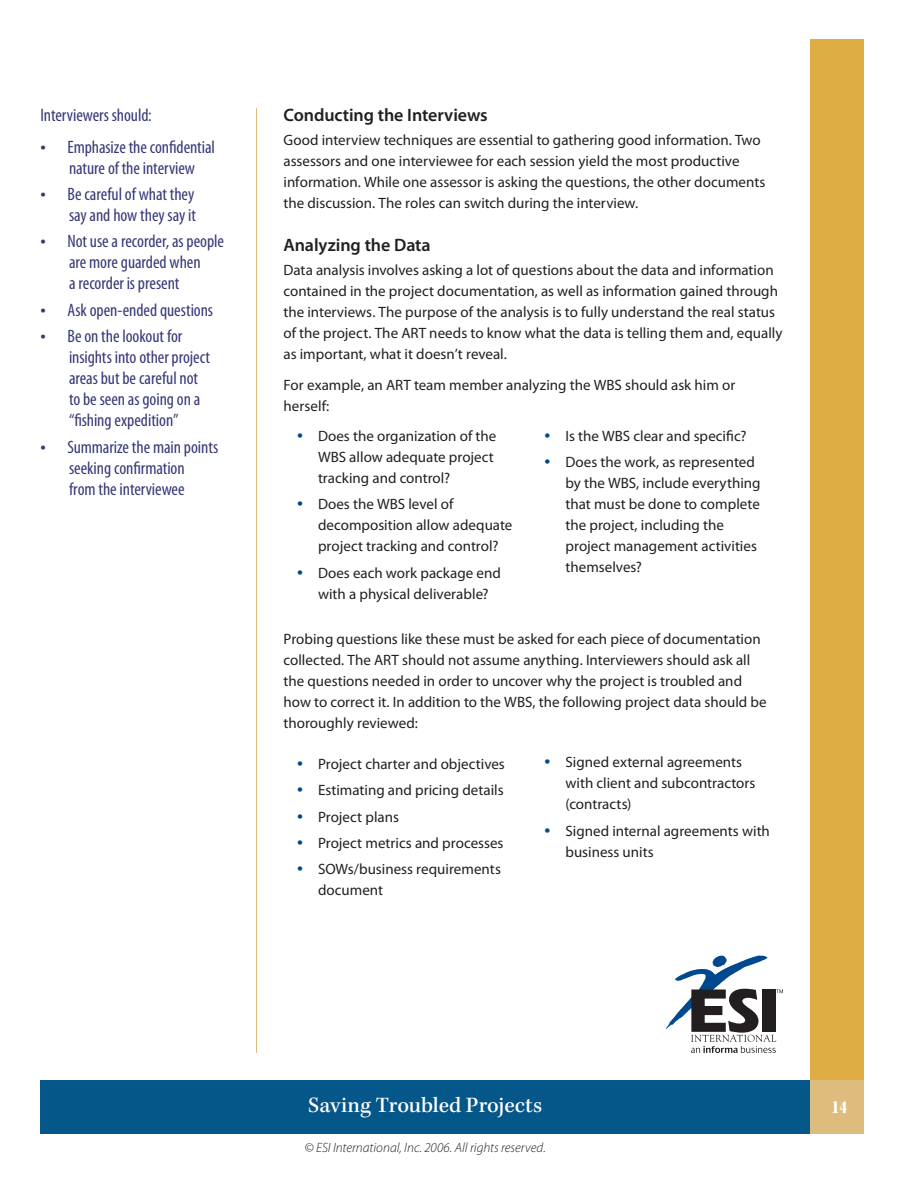
<style>
.page{position:relative;width:918px;height:1188px;background:#fff}
.page>*{position:absolute;margin:0;border:0;box-sizing:border-box;transform-origin:0 0}
.t1{font:500 22.5px "Kepler Std";letter-spacing:-.005em;color:#fff}
.t2{font:21px/26.4px "Myriad Pro";color:#01498e}
.t3{font:condensed 21px/26.4px "Myriad Pro";color:#373977}
.t4{font:900 18.9px "Kepler Std";color:#fff;scale:.79 1}
.t5{font:condensed 18px/21px "Myriad Pro";letter-spacing:-.005em;color:#373977}
.t6{font:600 18px "Myriad Pro";letter-spacing:-.005em;color:#231f20}
.t7{font:15px/21px "Myriad Pro";color:#231f20}
.t8{font:italic 300 13.5px "Myriad Pro";color:#231f20}
</style>
<div class="page">
<div style="left:41px;top:1080px;width:769px;height:54px;background:#055689"></div>
<div style="left:810px;top:1080px;width:54px;height:54px;background:#ddbc7d"></div>
<div style="left:810px;top:40px;width:54px;height:1040px;background:#ddad44"></div>
<hr style="left:256px;top:108px;width:1px;height:945px;background:#ddbc7d">
<svg style="left:666px;top:955px;width:117px;height:98px"></svg>
<p class="t5" style="left:68px;top:99px;width:149px;line-height:31.8px;text-indent:-27px">Interviewers should:<br>Emphasize the confidential</p>
<p class="t5" style="left:68px;top:154px;width:129px;line-height:26.4px">nature of the interview<br>Be careful of what they</p>
<p class="t5" style="left:68px;top:202px;width:158px;line-height:26.4px">say and how they say it<br>Not use a recorder, as people</p>
<p class="t5" style="left:69px;top:252px;width:133px">are more guarded when a recorder is present</p>
<p class="t5" style="left:68px;top:296px;width:147px;line-height:26.4px">Ask open-ended questions<br>Be on the lookout for</p>
<p class="t5" style="left:69px;top:346px;width:143px">insights into other project areas but be careful not to be seen as going on a “fishing expedition”</p>
<p class="t5" style="left:68px;top:436px;width:152px">Summarize the main points seeking confirmation<br>from the interviewee</p>
<h2 class="t3" style="left:40px;top:132px;width:7px">•</h2>
<h2 class="t3" style="left:40px;top:180px;width:7px">•</h2>
<h2 class="t3" style="left:40px;top:227px;width:7px">•</h2>
<h2 class="t3" style="left:40px;top:295px;width:7px">• •</h2>
<h2 class="t3" style="left:40px;top:432px;width:7px">•</h2>
<p class="t6" style="left:284px;top:104px;width:206px">Conducting the Interviews</p>
<p class="t7" style="left:284px;top:129px;width:483px">Good interview techniques are essential to gathering good information. Two assessors and one interviewee for each session yield the most productive information. While one assessor is asking the questions, the other documents the discussion. The roles can switch during the interview.</p>
<p class="t6" style="left:284px;top:233px;width:149px">Analyzing the Data</p>
<p class="t7" style="left:284px;top:259px;width:501px">Data analysis involves asking a lot of questions about the data and information contained in the project documentation, as well as information gained through the interviews. The purpose of the analysis is to fully understand the real status of the project. The ART needs to know what the data is telling them and, equally as important, what it doesn’t reveal.</p>
<p class="t7" style="left:284px;top:375px;width:453px">For example, an ART team member analyzing the WBS should ask him or herself:</p>
<p class="t7" style="left:318px;top:425px;width:180px">Does the organization of the<br>WBS allow adequate project tracking and control?</p>
<p class="t7" style="left:318px;top:494px;width:196px">Does the WBS level of decomposition allow adequate project tracking and control?</p>
<p class="t7" style="left:318px;top:562px;width:184px">Does each work package end with a physical deliverable?</p>
<p class="t7" style="left:566px;top:423px;width:191px;line-height:26.4px">Is the WBS clear and specific?<br>Does the work, as represented</p>
<p class="t7" style="left:566px;top:473px;width:197px">by the WBS, include everything that must be done to complete the project, including the project management activities themselves?</p>
<h2 class="t2" style="left:297px;top:420px;width:7px">•</h2>
<h2 class="t2" style="left:544px;top:420px;width:7px">• •</h2>
<h2 class="t2" style="left:297px;top:489px;width:7px">•</h2>
<h2 class="t2" style="left:297px;top:557px;width:7px">•</h2>
<p class="t7" style="left:284px;top:628px;width:485px">Probing questions like these must be asked for each piece of documentation collected. The ART should not assume anything. Interviewers should ask all the questions needed in order to uncover why the project is troubled and how to correct it. In addition to the WBS, the following project data should be thoroughly reviewed:</p>
<p class="t7" style="left:318px;top:750px;width:188px;line-height:26.4px">Project charter and objectives<br>Estimating and pricing details<br>Project plans<br>Project metrics and processes<br>SOWs/business requirements</p>
<p class="t7" style="left:318px;top:880px;width:67px">document</p>
<h2 class="t2" style="left:297px;top:748px;width:7px;text-align:justify">• • • • •</h2>
<p class="t7" style="left:566px;top:751px;width:192px">Signed external agreements with client and subcontractors (contracts)</p>
<h2 class="t2" style="left:544px;top:747px;width:7px">•</h2>
<p class="t7" style="left:566px;top:820px;width:206px">Signed internal agreements with business units</p>
<h2 class="t2" style="left:544px;top:815px;width:7px">•</h2>
<h1 class="t1" style="left:308px;top:1093px;width:235px">Saving Troubled Projects</h1>
<p class="t4" style="left:831px;top:1096px;width:21px">14</p>
<p class="t8" style="left:305px;top:1139px;width:243px">© ESI International, Inc. 2006. All rights reserved.</p>
</div>
